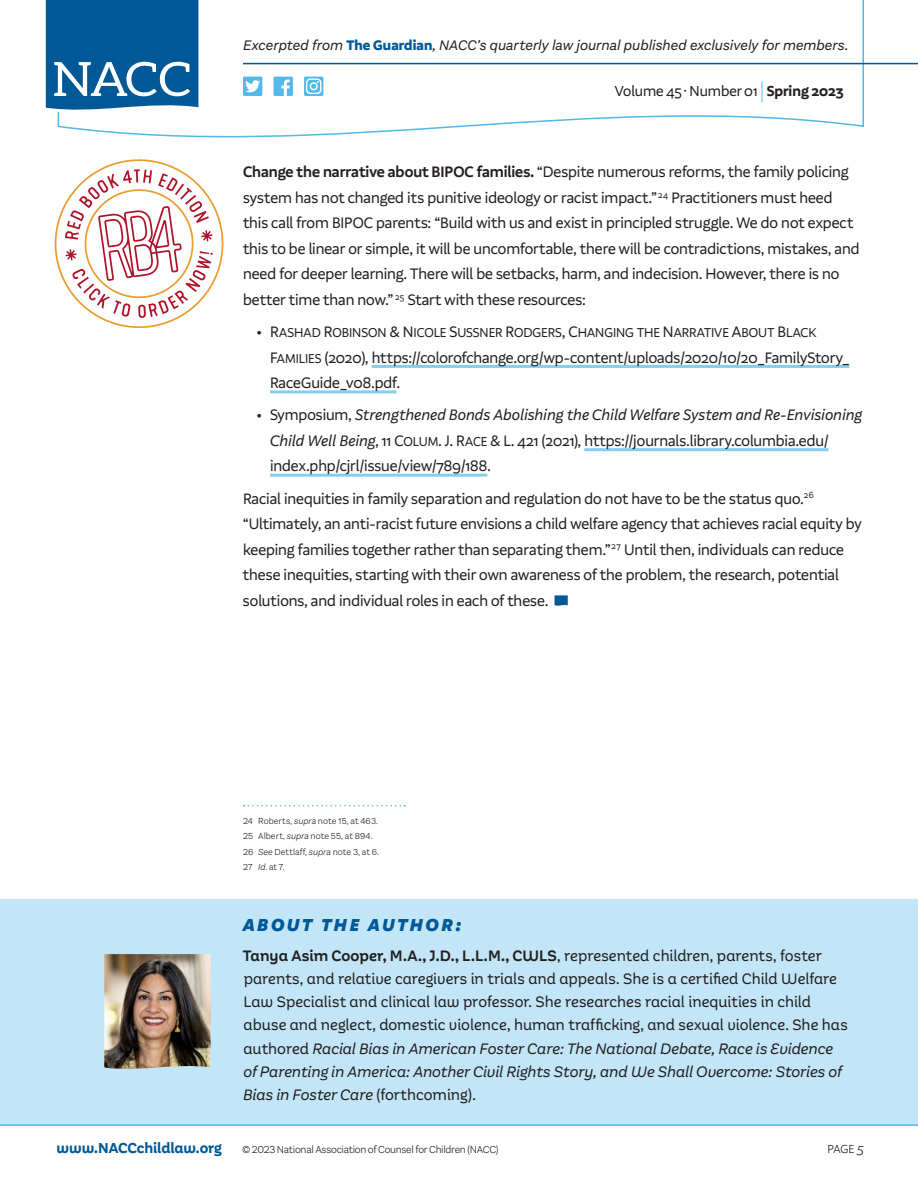
<style>
.page{position:relative;width:918px;height:1188px;background:#fff}
.page>*{position:absolute;margin:0;border:0;box-sizing:border-box;transform-origin:0 0}
.t1{font:italic 900 18px "Aestetico Formal";letter-spacing:.145em;color:#005996}
.t2{font:15.75px/25.5px "Aestetico Formal";color:#231f20}
.t3{font:15.75px/23.2px "Aestetico Informal";color:#231f20}
.t4{font:15px "Aestetico Formal";color:#231f20}
.t5{font:700 15px "Aestetico Informal";letter-spacing:-.01em;color:#005996}
.t6{font:italic 14.4px "Aestetico";color:#231f20}
.t7{font:13.35px "Aestetico Formal Regular SC850";color:#231f20}
.t8{font:12.15px "Aestetico Formal Light SC850";color:#231f20}
.t9{font:300 10.5px "Aestetico";letter-spacing:-.025em;color:#231f20}
.t10{font:300 9px/15.6px "Aestetico";letter-spacing:.005em;color:#231f20}
.s1{font-family:"Aestetico Formal";font-weight:800;font-style:normal;color:#005996}
.s2{font-family:"Aestetico Formal Light SC850";font-size:24.15px;color:#52b9e9}
.s3{font-weight:700}
.s4{font-weight:600}
.s5{font-size:15.75px}
.s6{font-family:"Aestetico Formal Regular SC850"}
.s7{font-family:"Aestetico Formal Regular SC850";font-size:13.35px}
.s8{font-style:italic}
.s9{font-family:"Aestetico Formal";font-weight:300;font-style:italic;font-size:13.5px}
</style>
<div class="page">
<svg style="left:57px;top:0;width:808px;height:138px"></svg>
<svg style="left:45px;top:0;width:158px;height:117px"></svg>
<hr style="left:243px;top:63px;width:675px;height:1px;background:#005996">
<div style="left:243px;top:77px;width:19px;height:19px;background:#52b9e9"></div>
<svg style="left:245px;top:80px;width:15px;height:12px"></svg>
<div style="left:274px;top:77px;width:19px;height:19px;background:#52b9e9"></div>
<svg style="left:281px;top:80px;width:9px;height:16px"></svg>
<div style="left:304px;top:77px;width:19px;height:19px;background:#52b9e9"></div>
<svg style="left:306px;top:78px;width:16px;height:16px"></svg>
<hr style="left:372px;top:365px;width:477px;height:3px;background:#86cef0">
<hr style="left:270px;top:390px;width:127px;height:3px;background:#86cef0">
<hr style="left:584px;top:448px;width:244px;height:3px;background:#86cef0">
<hr style="left:270px;top:474px;width:217px;height:3px;background:#86cef0">
<svg style="left:555px;top:595px;width:13px;height:11px"></svg>
<svg style="left:244px;top:805px;width:161px;height:2px"></svg>
<div style="left:0;top:900px;width:918px;height:57px;background:#c2e6f7"></div>
<div style="left:0;top:932px;width:918px;height:194px;background:#c2e6f7"></div>
<img style="left:104px;top:954px;width:107px;height:115px">
<svg style="left:54px;top:159px;width:170px;height:170px"></svg>
<hr style="left:0;top:1124px;width:918px;height:2px;background:#52b9e9">
<p class="t6" style="left:243px;top:37px;width:607px">Excerpted from <span class="s1">The Guardian</span>, NACC’s quarterly law journal published exclusively for members.</p>
<p class="t4" style="left:615px;top:82px;width:230px">Volume 45 · Number 01 <span class="s2">|</span> <span class="s3">Spring 2023</span></p>
<p class="t2" style="left:243px;top:160px;width:618px"><span class="s4">Change the narrative about BIPOC families.</span> “Despite numerous reforms, the family policing system has not changed its punitive ideology or racist impact.” <sup>24</sup> Practitioners must heed this call from BIPOC parents: “Build with us and exist in principled struggle. We do not expect this to be linear or simple, it will be uncomfortable, there will be contradictions, mistakes, and need for deeper learning. There will be setbacks, harm, and indecision. However, there is no better time than now.” <sup>25</sup> Start with these resources:</p>
<p class="t7" style="left:257px;top:325px;width:553px"><span class="s5">• R</span>ASHAD <span class="s5">R</span>OBINSON <span class="s5">&amp; N</span>ICOLE <span class="s5">S</span>USSNER <span class="s5">R</span>ODGERS<span class="s5">, C</span>HANG ING THE <span class="s5">N</span>ARRATIVE <span class="s5">A</span>BOUT <span class="s5">B</span>LACK</p>
<p class="t2" style="left:270px;top:345px;width:581px"><span class="s6">F</span><span class="s7">AMILIES</span> (2020), https://colorofchange.org/wp-content/uploads/2020/10/20_FamilyStory_<br>RaceGuide_v08.pdf.</p>
<p class="t2" style="left:270px;top:403px;width:594px;text-indent:-13px">• Symposium, <span class="s8">Strengthened Bonds Abolishing the Child Welfare System and Re-Envisioning<br>Child Well Being</span>, <span class="s6">11 C</span><span class="s7">OLUM</span><span class="s6">. J. R</span><span class="s7">ACE</span> <span class="s6">&amp; L.</span> 421 (2021), https://journals.library.columbia.edu/ index.php/cjrl/issue/view/789/188.</p>
<p class="t2" style="left:243px;top:486px;width:620px">Racial inequities in family separation and regulation do not have to be the status quo.<sup>26 </sup>“Ultimately, an anti-racist future envisions a child welfare agency that achieves racial equity by keeping families together rather than separating them.”<sup>27</sup> Until then, individuals can reduce these inequities, starting with their own awareness of the problem, the research, potential solutions, and individual roles in each of these.</p>
<p class="t10" style="left:243px;top:813px;width:137px">24 Roberts, <span class="s8">supra</span> note 15, at 463.<br>25 Albert, <span class="s8">supra</span> note 55, at 894.<br>26 <span class="s8">See</span> Dettlaff, <span class="s8">supra</span> note 3, at 6.<br>27 <span class="s8">Id</span>. at 7.</p>
<p class="t1" style="left:243px;top:914px;width:220px">ABOUT THE AUTHOR:</p>
<p class="t3" style="left:243px;top:944px;width:606px"><span class="s4">Tanya Asim Cooper, M.A., J.D., L.L.M., CWLS</span>, represented children, parents, foster parents, and relative caregivers in trials and appeals. She is a certified Child Welfare Law Specialist and clinical law professor. She researches racial inequities in child abuse and neglect, domestic violence, human trafficking, and sexual violence. She has authored <span class="s8">Racial Bias in American Foster Care: The National Debate, Race is Evidence of Parenting in America: Another Civil Rights Story, and We Shall Overcome: Stories of Bias in Foster Care</span> (forthcoming).</p>
<p class="t5" style="left:57px;top:1139px;width:167px">www.NACCchildlaw.org</p>
<p class="t9" style="left:242px;top:1143px;width:258px">© 2023 National Association of Counsel for Children (NACC)</p>
<p class="t8" style="left:828px;top:1142px;width:38px">page <span class="s9">5</span></p>
</div>
